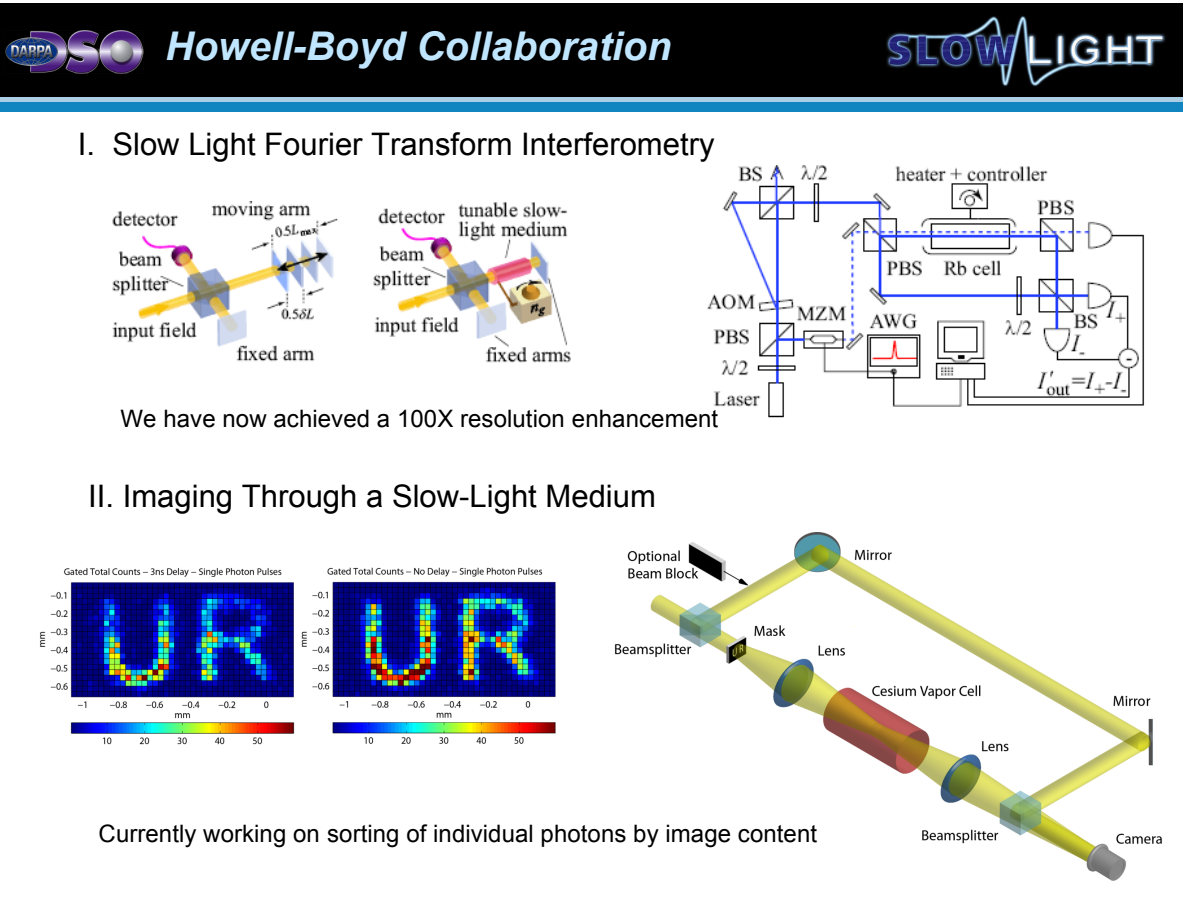
<style>
.page{position:relative;width:1188px;height:918px;background:#fff}
.page>*{position:absolute;margin:0;border:0;box-sizing:border-box;transform-origin:0 0}
.t1{font:italic 700 39.6px "Arial";color:#c0e6ff}
.t2{font:31.05px "Arial";color:#000}
.t3{font:24px "Arial";letter-spacing:.005em;color:#000}
</style>
<div class="page">
<img style="left:40px;top:567px;width:516px;height:178px">
<img style="left:614px;top:533px;width:548px;height:348px">
<img style="left:112px;top:202px;width:459px;height:161px">
<img style="left:707px;top:165px;width:438px;height:253px">
<div style="left:0;top:3px;width:1183px;height:101px;background:#000"></div>
<img style="left:886px;top:16px;width:280px;height:71px">
<img style="left:5px;top:31px;width:138px;height:42px">
<div style="left:0;top:97px;width:1183px;height:10px;background:#accee5"></div>
<div style="left:0;top:102px;width:1183px;height:10px;background:#1085bf"></div>
<h1 class="t1" style="left:165px;top:23px;width:508px">Howell-Boyd Collaboration</h1>
<p class="t2" style="left:78px;top:127px;width:638px">I. Slow Light Fourier Transform Interferometry</p>
<p class="t3" style="left:121px;top:405px;width:599px">We have now achieved a 100X resolution enhancement</p>
<p class="t2" style="left:88px;top:479px;width:569px">II. Imaging Through a Slow-Light Medium</p>
<p class="t3" style="left:99px;top:820px;width:720px">Currently working on sorting of individual photons by image content</p>
</div>
